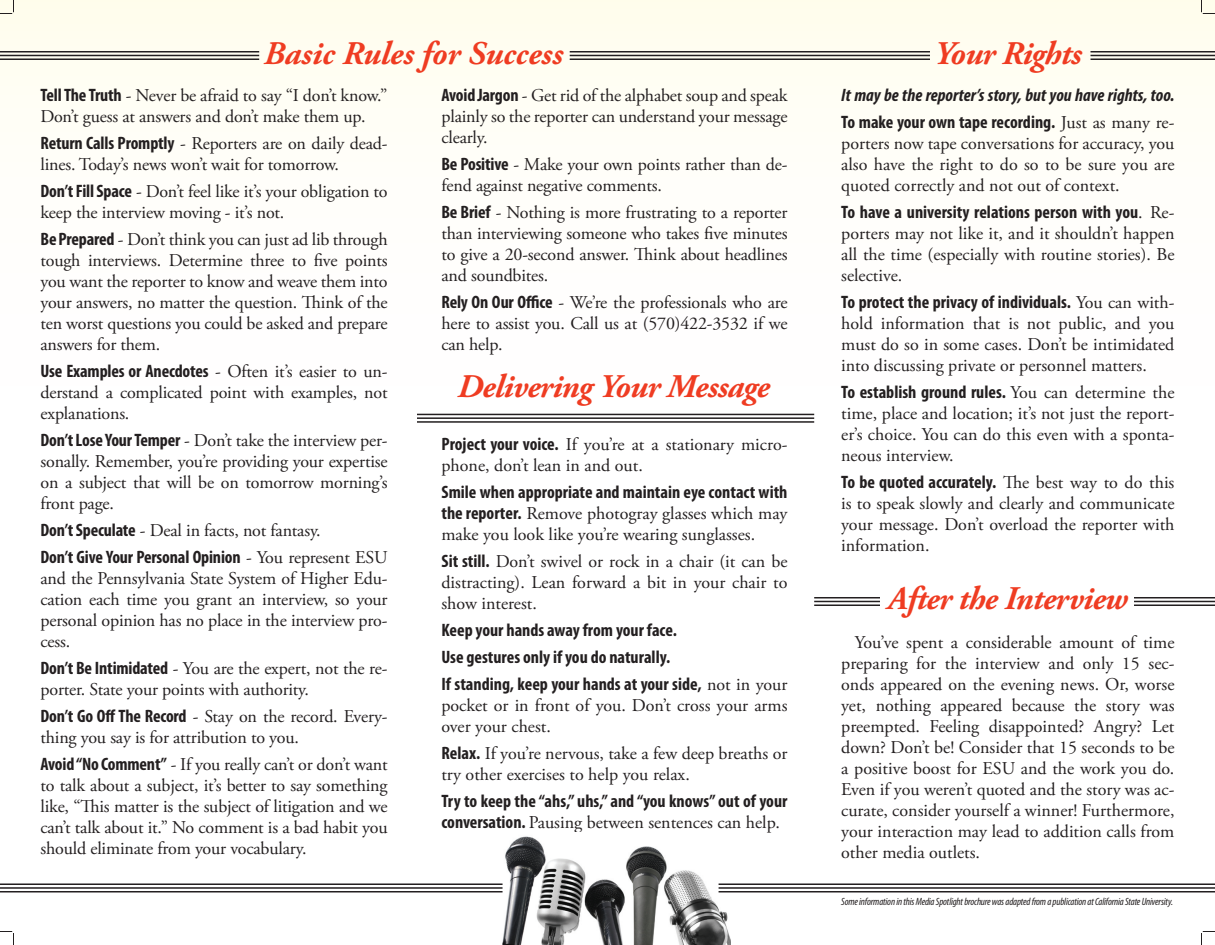
<style>
.page{position:relative;width:1215px;height:945px;background:#fff}
.page>*{position:absolute;margin:0;border:0;box-sizing:border-box;transform-origin:0 0}
.t1{font:italic 700 33px "Adobe Garamond Pro";letter-spacing:-.02em;color:#ef3c22}
.t2{font:italic 700 33px "Adobe Garamond Pro";color:#ef3c22}
.t3{font:18px/21px "Adobe Garamond Pro";letter-spacing:-.01em;color:#231f20;text-align:justify}
.t4{font:700 condensed 18px/27px "Myriad Pro";color:#231f20}
.t5{font:italic 700 condensed 18px/27px "Myriad Pro";color:#231f20}
.t6{font:italic condensed 10.5px "Myriad Pro";letter-spacing:-.015em;color:#231f20}
.s1{font-family:"Myriad Pro";font-weight:700;font-stretch:condensed}
.s2{font-family:"Adobe Garamond Pro";font-weight:400;font-stretch:normal}
.s3{font-style:normal}
.s4{font-family:"Adobe Garamond Pro";font-weight:400;font-style:normal;font-stretch:normal}
</style>
<div class="page">
<div style="left:0;top:0;width:1215px;height:587px;background:linear-gradient(to right,#fffefa,#fffefa)"></div>
<hr style="left:814px;top:604px;width:401px;height:2px;background:#231f20">
<hr style="left:814px;top:601px;width:401px;height:1px;background:#231f20">
<hr style="left:814px;top:597px;width:401px;height:2px;background:#231f20">
<div style="left:880px;top:583px;width:254px;height:35px;background:#fff"></div>
<hr style="left:417px;top:421px;width:397px;height:2px;background:#231f20">
<hr style="left:417px;top:417px;width:397px;height:2px;background:#231f20">
<hr style="left:417px;top:414px;width:397px;height:1px;background:#231f20">
<hr style="left:0;top:58px;width:259px;height:2px;background:#231f20">
<hr style="left:0;top:55px;width:259px;height:1px;background:#231f20">
<hr style="left:0;top:51px;width:259px;height:2px;background:#231f20">
<hr style="left:570px;top:58px;width:360px;height:2px;background:#231f20">
<hr style="left:570px;top:55px;width:360px;height:1px;background:#231f20">
<hr style="left:570px;top:51px;width:360px;height:2px;background:#231f20">
<hr style="left:1091px;top:58px;width:124px;height:2px;background:#231f20">
<hr style="left:1091px;top:55px;width:124px;height:1px;background:#231f20">
<hr style="left:1091px;top:51px;width:124px;height:2px;background:#231f20">
<img style="left:502px;top:836px;width:228px;height:109px">
<hr style="left:0;top:891px;width:503px;height:2px;background:#231f20">
<hr style="left:0;top:887px;width:503px;height:2px;background:#231f20">
<hr style="left:0;top:883px;width:503px;height:2px;background:#231f20">
<hr style="left:719px;top:891px;width:496px;height:2px;background:#231f20">
<hr style="left:719px;top:887px;width:496px;height:2px;background:#231f20">
<hr style="left:719px;top:883px;width:496px;height:2px;background:#231f20">
<svg style="left:0;top:0;width:14px;height:14px"></svg>
<svg style="left:0;top:931px;width:14px;height:14px"></svg>
<svg style="left:1201px;top:0;width:14px;height:14px"></svg>
<svg style="left:1201px;top:931px;width:14px;height:14px"></svg>
<h1 class="t2" style="left:264px;top:35px;width:300px">Basic Rules for Success</h1>
<p class="t3" style="left:441px;top:85px;width:348px"><span class="s1">Avoid Jargon</span> - Get rid of the alphabet soup and speak plainly so the reporter can understand your message clearly.</p>
<p class="t3" style="left:441px;top:154px;width:348px"><span class="s1">Be Positive</span> - Make your own points rather than de&shy;fend against negative comments.</p>
<p class="t3" style="left:441px;top:202px;width:348px"><span class="s1">Be Brief</span> - Nothing is more frustrating to a reporter than interviewing someone who takes five minutes to give a 20-second answer. Think about headlines and soundbites.</p>
<p class="t3" style="left:441px;top:292px;width:348px"><span class="s1">Rely On Our Office</span> - We’re the professionals who are here to assist you. Call us at (570)422-3532 if we can help.</p>
<h1 class="t1" style="left:458px;top:368px;width:314px">Delivering Your Message</h1>
<p class="t3" style="left:40px;top:85px;width:349px"><span class="s1">Tell The Truth</span> - Never be afraid to say “I don’t know.”<br>Don’t guess at answers and don’t make them up.</p>
<p class="t3" style="left:40px;top:133px;width:349px"><span class="s1">Return Calls Promptly</span> - Reporters are on daily dead&shy;lines. Today’s news won’t wait for tomorrow.</p>
<p class="t3" style="left:40px;top:181px;width:349px"><span class="s1">Don’t Fill Space</span> - Don’t feel like it’s your obligation to keep the interview moving - it’s not.</p>
<p class="t3" style="left:40px;top:229px;width:349px"><span class="s1">Be Prepared</span> - Don’t think you can just ad lib through tough interviews. Determine three to five points you want the reporter to know and weave them into your answers, no matter the question. Think of the ten worst questions you could be asked and prepare answers for them.</p>
<p class="t4" style="left:40px;top:357px;width:349px">Use Examples or Anecdotes <span class="s2">- Often it’s easier to un-</span></p>
<p class="t3" style="left:40px;top:382px;width:349px">derstand a complicated point with examples, not explanations.</p>
<p class="t3" style="left:40px;top:430px;width:349px"><span class="s1">Don’t Lose Your Temper</span> - Don’t take the interview per&shy;sonally. Remember, you’re providing your expertise on a subject that will be on tomorrow morning’s front page.</p>
<p class="t3" style="left:40px;top:520px;width:282px"><span class="s1">Don’t Speculate</span> - Deal in facts, not fantasy.</p>
<p class="t4" style="left:40px;top:543px;width:349px">Don’t Give Your Personal Opinion <span class="s2">- You represent ESU</span></p>
<p class="t3" style="left:40px;top:568px;width:349px">and the Pennsylvania State System of Higher Edu&shy;cation each time you grant an interview, so your personal opinion has no place in the interview pro&shy;cess.</p>
<p class="t3" style="left:40px;top:658px;width:349px"><span class="s1">Don’t Be Intimidated</span> - You are the expert, not the re&shy;porter. State your points with authority.</p>
<p class="t3" style="left:40px;top:706px;width:349px"><span class="s1">Don’t Go Off The Record</span> - Stay on the record. Every&shy;thing you say is for attribution to you.</p>
<p class="t3" style="left:40px;top:754px;width:349px"><span class="s1">Avoid “No Comment”</span> - If you really can’t or don’t want to talk about a subject, it’s better to say something like, “This matter is the subject of litigation and we can’t talk about it.” No comment is a bad habit you should eliminate from your vocabulary.</p>
<p class="t3" style="left:441px;top:434px;width:348px"><span class="s1">Project your voice.</span> If you’re at a stationary micro&shy;phone, don’t lean in and out.</p>
<p class="t4" style="left:441px;top:478px;width:348px">Smile when appropriate and maintain eye contact with</p>
<p class="t3" style="left:441px;top:503px;width:348px"><span class="s1">the reporter.</span> Remove photogray glasses which may make you look like you’re wearing sunglasses.</p>
<p class="t3" style="left:441px;top:551px;width:348px"><span class="s1">Sit still.</span> Don’t swivel or rock in a chair (it can be distracting). Lean forward a bit in your chair to show interest.</p>
<p class="t4" style="left:441px;top:616px;width:348px">Keep your hands away from your face.<br>Use gestures only if you do naturally.<br>If standing, keep your hands at your side, <span class="s2">not in your</span></p>
<p class="t3" style="left:441px;top:695px;width:348px">pocket or in front of you. Don’t cross your arms over your chest.</p>
<p class="t3" style="left:441px;top:743px;width:348px"><span class="s1">Relax.</span> If you’re nervous, take a few deep breaths or try other exercises to help you relax.</p>
<p class="t4" style="left:441px;top:787px;width:347px">Try to keep the “ahs,” uhs,” and “you knows” out of your</p>
<p class="t3" style="left:441px;top:812px;width:340px"><span class="s1">conversation.</span> Pausing between sentences can help.</p>
<h1 class="t1" style="left:934px;top:35px;width:149px">Your Rights</h1>
<p class="t5" style="left:841px;top:81px;width:335px">It may be the reporter’s story, but you have rights, too.<br><span class="s3">To make your own tape recording.</span> <span class="s4">Just as many re-</span></p>
<p class="t3" style="left:841px;top:133px;width:335px">porters now tape conversations for accuracy, you also have the right to do so to be sure you are quoted correctly and not out of context.</p>
<p class="t4" style="left:841px;top:198px;width:335px">To have a university relations person with you<span class="s2">. Re-</span></p>
<p class="t3" style="left:841px;top:223px;width:335px">porters may not like it, and it shouldn’t happen all the time (especially with routine stories). Be selective.</p>
<p class="t4" style="left:841px;top:288px;width:335px">To protect the privacy of individuals. <span class="s2">You can with-</span></p>
<p class="t3" style="left:841px;top:313px;width:335px">hold information that is not public, and you must do so in some cases. Don’t be intimidated into discussing private or personnel matters.</p>
<p class="t4" style="left:841px;top:378px;width:335px">To establish ground rules. <span class="s2">You can determine the</span></p>
<p class="t3" style="left:841px;top:403px;width:335px">time, place and location; it’s not just the report&shy;er’s choice. You can do this even with a sponta&shy;neous interview.</p>
<p class="t4" style="left:841px;top:468px;width:335px">To be quoted accurately. <span class="s2">The best way to do this</span></p>
<p class="t3" style="left:841px;top:493px;width:335px">is to speak slowly and clearly and communicate your message. Don’t overload the reporter with information.</p>
<h1 class="t1" style="left:888px;top:580px;width:241px">After the Interview</h1>
<p class="t3" style="left:841px;top:632px;width:335px;text-indent:14px">You’ve spent a considerable amount of time preparing for the interview and only 15 sec&shy;onds appeared on the evening news. Or, worse yet, nothing appeared because the story was preempted. Feeling disappointed? Angry? Let down? Don’t be! Consider that 15 seconds to be a positive boost for ESU and the work you do.<br>Even if you weren’t quoted and the story was ac&shy;curate, consider yourself a winner! Furthermore, your interaction may lead to addition calls from other media outlets.</p>
<p class="t6" style="left:841px;top:895px;width:333px">Some information in this Media Spotlight brochure was adapted from a publication at California State University.</p>
</div>
